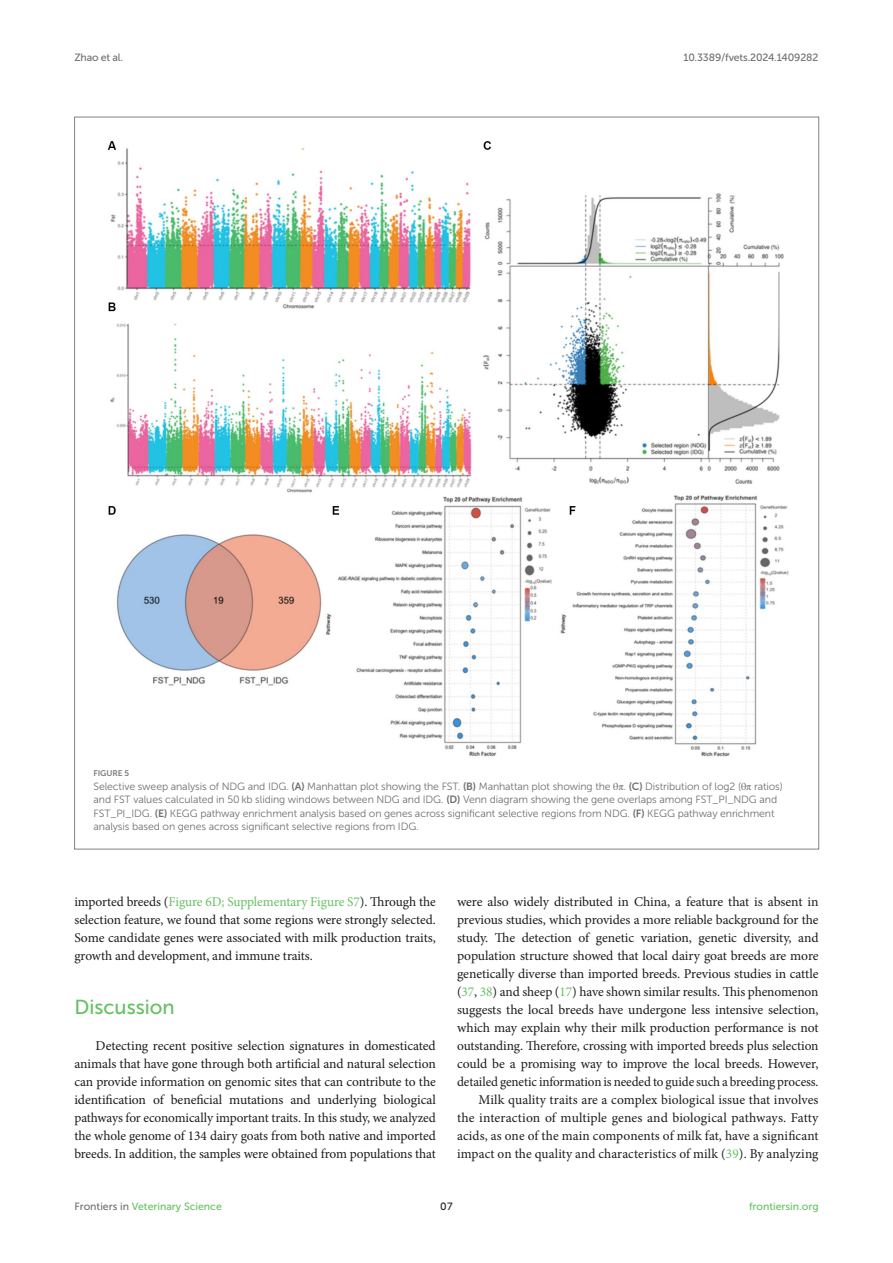
<style>
.page{position:relative;width:893px;height:1263px;background:#fff}
.page>*{position:absolute;margin:0;border:0;box-sizing:border-box;transform-origin:0 0}
.HEAD_1{font:20.25px "Museo Sans 500";color:#65c161}
.TEXT_FLUSH{font:13.5px/18px "Minion Pro";letter-spacing:-.005em;color:#1b1c1b;text-align:justify}
.TEXT{font:13.5px/18px "Minion Pro";letter-spacing:.01em;color:#1b1c1b;text-align:justify}
.FIG_LEG{font:10.5px/13.5px "Museo Sans 300";letter-spacing:-.01em;color:#706f70}
.t1{font:10.5px "Museo Sans 500";color:#65c161}
.t2{font:10.5px "Museo Sans 500";letter-spacing:-.015em;color:#706f70}
.t3{font:10.5px "Museo Sans 500";color:#1b1c1b}
.FIG_HD{font:8.25px "Museo Sans 700";letter-spacing:-.01em;color:#7e7f7f}
.s1{font-family:"Museo Sans 700"}
.s2{font-family:"STIX General"}
.s3{color:#65c161}
.s4{color:#706f70}
</style>
<div class="page">
<img style="left:107px;top:141px;width:682px;height:616px">
<p class="t2" style="left:74px;top:51px;width:50px">Zhao et al.</p>
<p class="t2" style="left:683px;top:51px;width:137px">10.3389/fvets.2024.1409282</p>
<p class="FIG_HD" style="left:94px;top:769px;width:37px">FIGURE 5</p>
<p class="FIG_LEG" style="left:94px;top:779px;width:691px">Selective sweep analysis of NDG and IDG. <span class="s1">(A)</span> Manhattan plot showing the FST. <span class="s1">(B)</span> Manhattan plot showing the <span class="s2">θπ</span>. <span class="s1">(C)</span> Distribution of log2 (<span class="s2">θπ</span> ratios) and FST values calculated in 50 kb sliding windows between NDG and IDG. <span class="s1">(D)</span> Venn diagram showing the gene overlaps among FST_PI_NDG and FST_PI_IDG. <span class="s1">(E)</span> KEGG pathway enrichment analysis based on genes across significant selective regions from NDG. <span class="s1">(F)</span> KEGG pathway enrichment analysis based on genes across significant selective regions from IDG.</p>
<p class="TEXT_FLUSH" style="left:74px;top:893px;width:363px">imported breeds (<span class="s3">Figure 6D; Supplementary Figure S7</span>). Through the selection feature, we found that some regions were strongly selected.<br>Some candidate genes were associated with milk production traits, growth and development, and immune traits.</p>
<p class="HEAD_1" style="left:74px;top:996px;width:102px">Discussion</p>
<p class="TEXT_FLUSH" style="left:74px;top:1037px;width:363px;text-indent:21px">Detecting recent positive selection signatures in domesticated animals that have gone through both artificial and natural selection can provide information on genomic sites that can contribute to the identification of beneficial mutations and underlying biological pathways for economically important traits. In this study, we analyzed the whole genome of 134 dairy goats from both native and imported breeds. In addition, the samples were obtained from populations that</p>
<p class="TEXT_FLUSH" style="left:457px;top:893px;width:363px">were also widely distributed in China, a feature that is absent in previous studies, which provides a more reliable background for the study. The detection of genetic variation, genetic diversity, and population structure showed that local dairy goat breeds are more genetically diverse than imported breeds. Previous studies in cattle (<span class="s3">37</span>, <span class="s3">38</span>) and sheep (<span class="s3">17</span>) have shown similar results. This phenomenon suggests the local breeds have undergone less intensive selection, which may explain why their milk production performance is not outstanding. Therefore, crossing with imported breeds plus selection could be a promising way to improve the local breeds. However, detailed genetic information is needed to guide such a breeding process.</p>
<p class="TEXT" style="left:457px;top:1091px;width:363px;text-indent:21px">Milk quality traits are a complex biological issue that involves the interaction of multiple genes and biological pathways. Fatty acids, as one of the main components of milk fat, have a significant impact on the quality and characteristics of milk (<span class="s3">39</span>). By analyzing</p>
<p class="t1" style="left:74px;top:1200px;width:149px"><span class="s4">Frontiers in</span> Veterinary Science</p>
<p class="t3" style="left:440px;top:1200px;width:14px">07</p>
<p class="t1" style="left:749px;top:1200px;width:71px">frontiersin.org</p>
</div>
